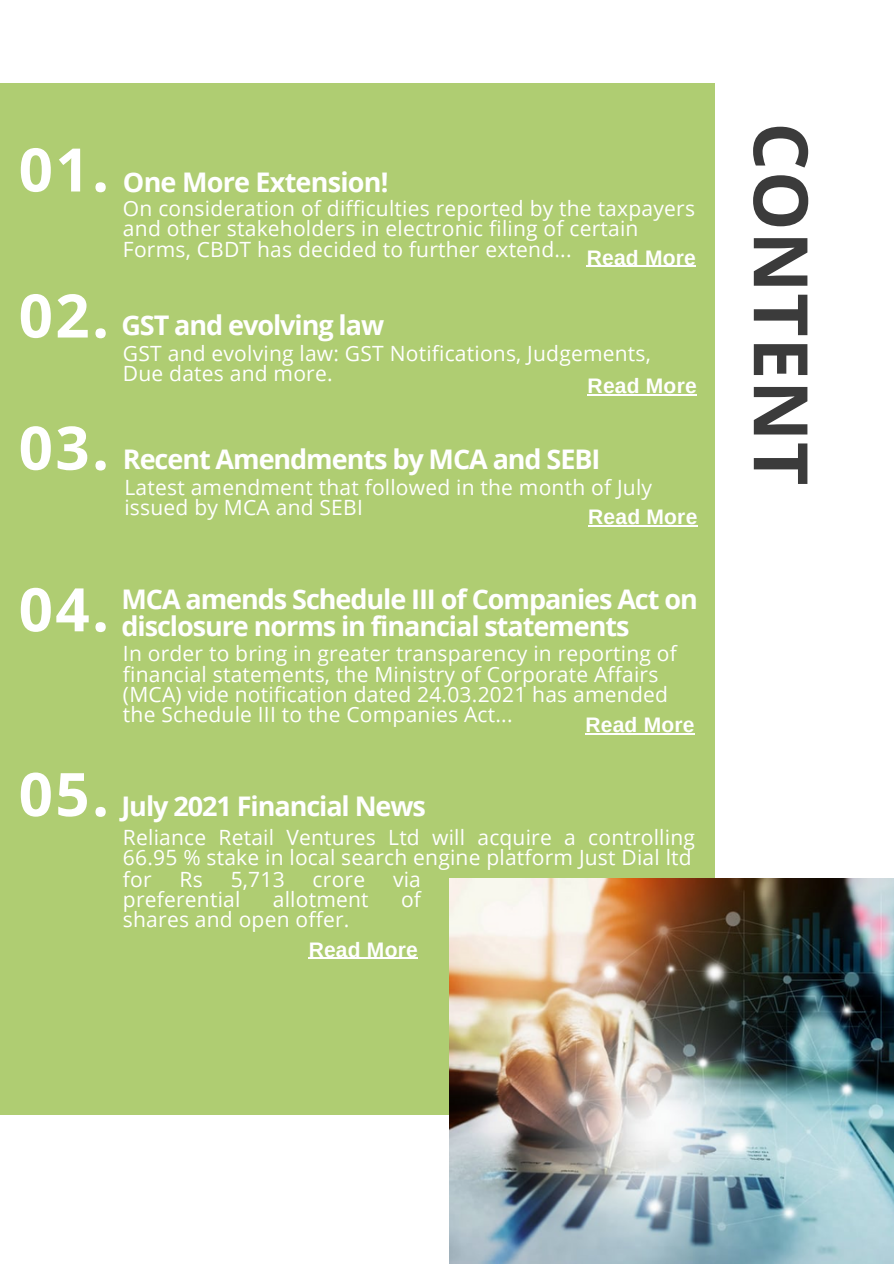
<style>
.page{position:relative;width:894px;height:1264px;background:#fff}
.page>*{position:absolute;margin:0;border:0;box-sizing:border-box;transform-origin:0 0}
.t1{font:700 75px "Open Sans";letter-spacing:.01em;color:#3b3b3b}
.t2{font:700 60px "Open Sans";letter-spacing:.04em;color:#fff}
.t3{font:700 27px/27px "Open Sans";letter-spacing:-.04em;color:#fff}
.t4{font:21px/20.2px "Open Sans";letter-spacing:.01em;color:#fff}
.t5{font:700 21px "Arimo";letter-spacing:.01em;color:#fff}
</style>
<div class="page">
<div style="left:0;top:83px;width:714px;height:1031px;background:#afcd72"></div>
<img style="left:450px;top:878px;width:443px;height:385px">
<hr style="left:308px;top:957px;width:110px;height:1px;background:#fff">
<hr style="left:586px;top:266px;width:110px;height:1px;background:#fff">
<hr style="left:587px;top:394px;width:109px;height:2px;background:#fff">
<hr style="left:588px;top:525px;width:109px;height:1px;background:#fff">
<hr style="left:585px;top:733px;width:109px;height:1px;background:#fff">
<p class="t2" style="left:19px;top:127px;width:92px">01.</p>
<p class="t2" style="left:19px;top:273px;width:92px">02.</p>
<p class="t2" style="left:19px;top:405px;width:92px">03.</p>
<p class="t3" style="left:123px;top:168px;width:267px">One More Extension!</p>
<p class="t4" style="left:123px;top:198px;width:573px">On consideration of difficulties reported by the taxpayers and other stakeholders in electronic filing of certain<br>Forms, CBDT has decided to further extend...</p>
<p class="t5" style="left:586px;top:246px;width:111px">Read More</p>
<p class="t3" style="left:121px;top:311px;width:264px">GST and evolving law</p>
<p class="t4" style="left:123px;top:342px;width:529px">GST and evolving law: GST Notifications, Judgements,<br>Due dates and more.</p>
<p class="t5" style="left:587px;top:374px;width:111px">Read More</p>
<p class="t3" style="left:123px;top:445px;width:479px">Recent Amendments by MCA and SEBI</p>
<p class="t4" style="left:124px;top:476px;width:529px">Latest amendment that followed in the month of July issued by MCA and SEBI</p>
<p class="t5" style="left:588px;top:505px;width:111px">Read More</p>
<p class="t2" style="left:19px;top:567px;width:92px">04.</p>
<p class="t3" style="left:121px;top:585px;width:577px">MCA amends Schedule III of Companies Act on disclosure norms in financial statements</p>
<p class="t4" style="left:123px;top:643px;width:555px">In order to bring in greater transparency in reporting of financial statements, the Ministry of Corporate Affairs (MCA) vide notification dated 24.03.2021 has amended the Schedule III to the Companies Act...</p>
<p class="t5" style="left:585px;top:713px;width:111px">Read More</p>
<p class="t2" style="left:19px;top:752px;width:92px">05.</p>
<p class="t3" style="left:121px;top:792px;width:306px">July 2021 Financial News</p>
<p class="t4" style="left:123px;top:826px;width:573px">Reliance Retail Ventures Ltd will acquire a controlling<br>66.95 % stake in local search engine platform Just Dial ltd</p>
<p class="t4" style="left:123px;top:868px;width:30px">for</p>
<p class="t4" style="left:179px;top:868px;width:25px">Rs</p>
<p class="t4" style="left:231px;top:868px;width:56px">5,713</p>
<p class="t4" style="left:312px;top:868px;width:54px">crore</p>
<p class="t4" style="left:393px;top:868px;width:29px">via</p>
<p class="t4" style="left:123px;top:888px;width:119px">preferential</p>
<p class="t4" style="left:273px;top:888px;width:97px">allotment</p>
<p class="t4" style="left:401px;top:888px;width:21px">of</p>
<p class="t4" style="left:123px;top:909px;width:228px">shares and open offer.</p>
<p class="t5" style="left:308px;top:937px;width:111px">Read More</p>
<p class="t1" style="left:833px;top:122px;width:364px;rotate:90deg">CONTENT</p>
</div>
